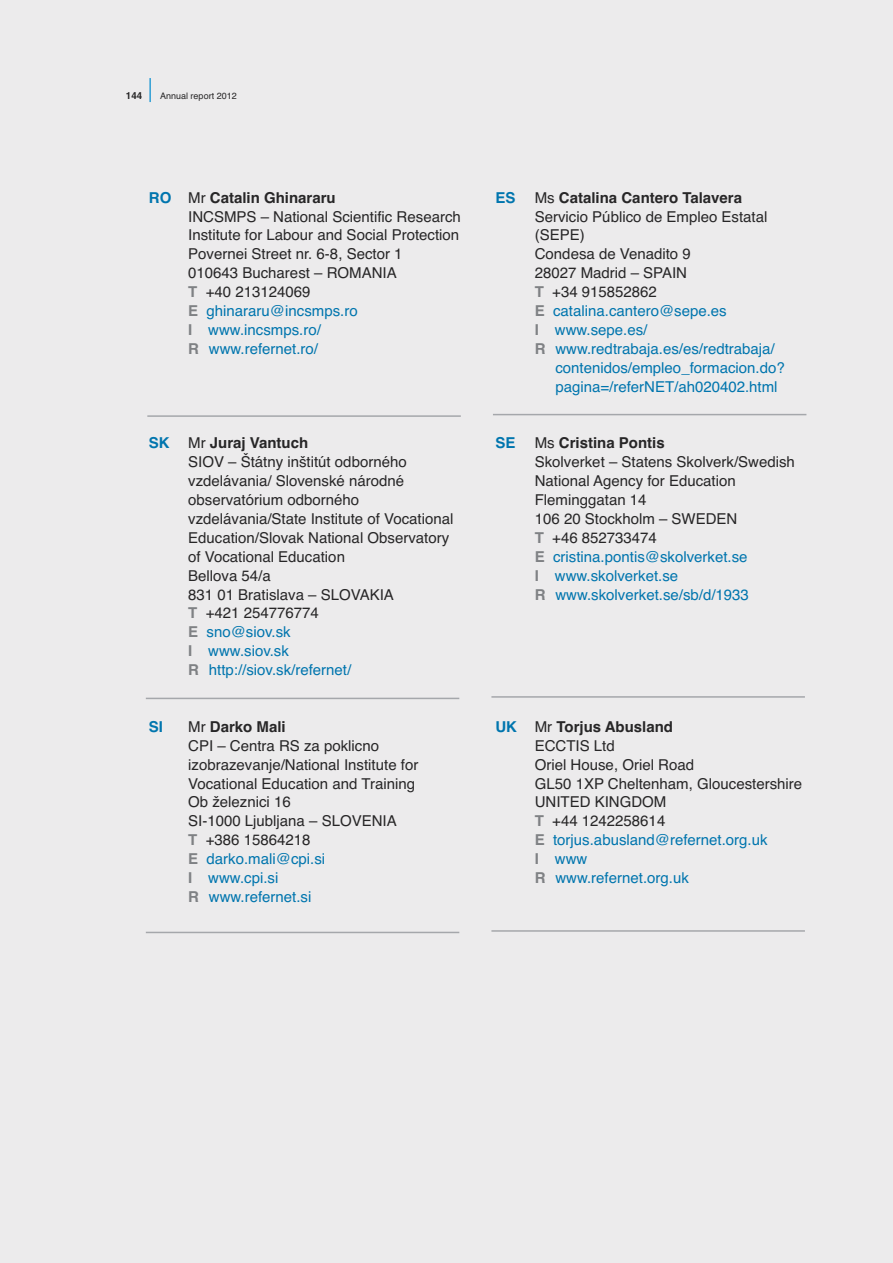
<style>
.page{position:relative;width:893px;height:1263px;background:#ecebec}
.page>*{position:absolute;margin:0;border:0;box-sizing:border-box;transform-origin:0 0}
.t1{font:15px/18.9px "Helvetica";color:#272627}
.t2{font:15px "Helvetica";color:#0075ae}
.t3{font:700 15px "Helvetica";color:#272627}
.t4{font:700 15px "Helvetica";color:#0075ae}
.t5{font:700 9.75px "Helvetica";color:#272627}
.t6{font:9px "Helvetica";color:#272627}
.s1{font-weight:700;color:#0075ae}
.s2{font-weight:700}
.s3{font-weight:700;color:#7f8184}
.s4{color:#0075ae}
.s5{font-weight:400}
</style>
<div class="page">
<svg style="left:150px;top:78px;width:1px;height:24px"></svg>
<hr style="left:147px;top:415px;width:314px;height:2px;background:#a5a7ab">
<hr style="left:493px;top:414px;width:313px;height:1px;background:#a5a7ab">
<hr style="left:146px;top:698px;width:313px;height:1px;background:#a5a7ab">
<hr style="left:491px;top:696px;width:314px;height:2px;background:#a5a7ab">
<hr style="left:146px;top:932px;width:313px;height:1px;background:#a5a7ab">
<hr style="left:491px;top:930px;width:314px;height:2px;background:#a5a7ab">
<p class="t5" style="left:126px;top:90px;width:18px">144</p>
<p class="t6" style="left:160px;top:91px;width:78px">Annual report 2012</p>
<p class="t1" style="left:188px;top:188px;width:274px;text-indent:-39px"><span class="s1">rO</span> Mr <span class="s2">Catalin Ghinararu<br></span>INCSMPS – National Scientific Research<br>Institute for Labour and Social Protection<br>Povernei Street nr. 6-8, Sector 1<br>010643 Bucharest – ROMANIA<br><span class="s3">T</span> +40 213124069<br><span class="s3">E</span> <span class="s4">ghinararu@incsmps.ro<br></span><span class="s3">I</span> <span class="s4">www.incsmps.ro/<br></span><span class="s3">r</span> <span class="s4">www.refernet.ro/</span></p>
<p class="t1" style="left:188px;top:434px;width:267px;text-indent:-39px"><span class="s1">SK</span> Mr <span class="s2">Juraj Vantuch<br></span>SIOV – Štátny inštitút odborného vzdelávania/ Slovenské národné observatórium odborného vzdelávania/State Institute of Vocational<br>Education/Slovak National Observatory of Vocational Education<br>Bellova 54/a<br>831 01 Bratislava – SLOVAKIA<br><span class="s3">T</span> +421 254776774<br><span class="s3">E</span> <span class="s4">sno@siov.sk<br></span><span class="s3">I</span> <span class="s4">www.siov.sk<br></span><span class="s3">r</span> <span class="s4">http://siov.sk/refernet/</span></p>
<p class="t4" style="left:149px;top:718px;width:16px">SI</p>
<p class="t1" style="left:188px;top:717px;width:232px">Mr <span class="s2">Darko Mali<br></span>CPI – Centra RS za poklicno izobrazevanje/National Institute for<br>Vocational Education and Training<br>Ob železnici 16<br>SI-1000 Ljubljana – SLOVENIA<br><span class="s3">T</span> +386 15864218<br><span class="s3">E</span> <span class="s4">darko.mali@cpi.si<br></span><span class="s3">I</span> <span class="s4">www.cpi.si<br></span><span class="s3">r</span> <span class="s4">www.refernet.si</span></p>
<p class="t4" style="left:495px;top:189px;width:22px">ES</p>
<p class="t3" style="left:535px;top:189px;width:209px"><span class="s5">Ms</span> Catalina Cantero Talavera</p>
<p class="t1" style="left:535px;top:207px;width:234px">Servicio Público de Empleo Estatal</p>
<p class="t1" style="left:535px;top:226px;width:52px">(SEPE)</p>
<p class="t1" style="left:535px;top:245px;width:157px">Condesa de Venadito 9</p>
<p class="t1" style="left:535px;top:264px;width:154px">28027 Madrid – SPAIN</p>
<p class="t1" style="left:535px;top:282px;width:124px"><span class="s3">T</span> +34 915852862</p>
<p class="t2" style="left:535px;top:302px;width:194px"><span class="s3">E</span> catalina.cantero@sepe.es</p>
<p class="t2" style="left:535px;top:321px;width:114px"><span class="s3">I</span> www.sepe.es/</p>
<p class="t2" style="left:535px;top:340px;width:241px"><span class="s3">r</span> www.redtrabaja.es/es/redtrabaja/</p>
<p class="t2" style="left:555px;top:359px;width:231px">contenidos/empleo_formacion.do?</p>
<p class="t2" style="left:555px;top:378px;width:224px">pagina=/referNET/ah020402.html</p>
<p class="t4" style="left:495px;top:434px;width:22px">SE</p>
<p class="t1" style="left:535px;top:434px;width:262px">Ms <span class="s2">Cristina Pontis<br></span>Skolverket – Statens Skolverk/Swedish<br>National Agency for Education<br>Fleminggatan 14<br>106 20 Stockholm – SWEDEN<br><span class="s3">T</span> +46 852733474<br><span class="s3">E</span> <span class="s4">cristina.pontis@skolverket.se<br></span><span class="s3">I</span> <span class="s4">www.skolverket.se<br></span><span class="s3">r</span> <span class="s4">www.skolverket.se/sb/d/1933</span></p>
<p class="t1" style="left:535px;top:717px;width:269px;text-indent:-39px"><span class="s1">UK</span> Mr <span class="s2">Torjus Abusland<br></span>ECCTIS Ltd<br>Oriel House, Oriel Road<br>GL50 1XP Cheltenham, Gloucestershire<br>UNITED KINGDOM<br><span class="s3">T</span> +44 1242258614<br><span class="s3">E</span> <span class="s4">torjus.abusland@refernet.org.uk<br></span><span class="s3">I</span> <span class="s4">www<br></span><span class="s3">r</span> <span class="s4">www.refernet.org.uk</span></p>
</div>
